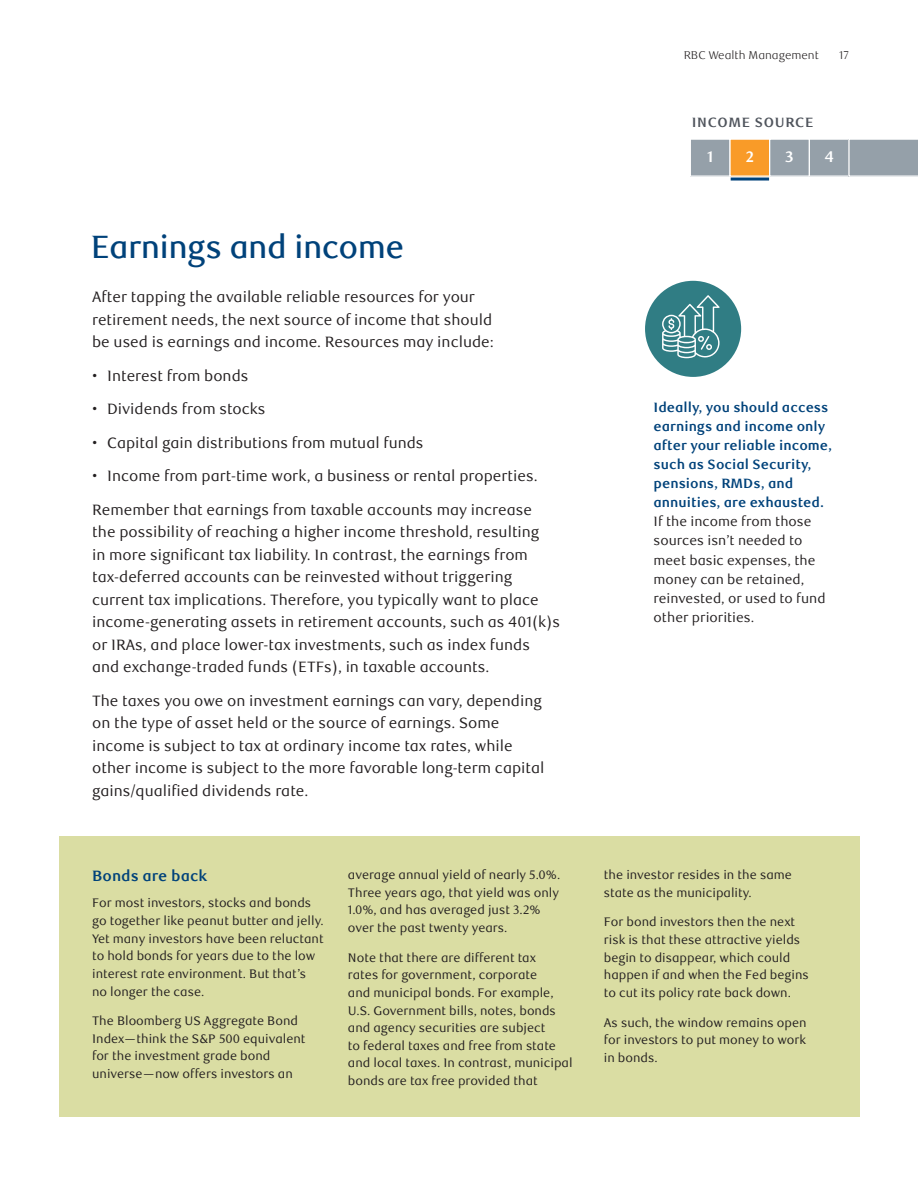
<style>
.page{position:relative;width:918px;height:1188px;background:#fff}
.page>*{position:absolute;margin:0;border:0;box-sizing:border-box;transform-origin:0 0}
.H1_RBC_LND_Headline{font:500 32.25px "RBC Display";color:#00427a}
.RBC_LND_subhead_9pt_chart{font:700 15.3px "RBC Text";color:#fff}
.RBC_LND_Intro_paragraph{font:15px/22.5px "RBC Text";color:#231f20}
.RBC_Text_reg_10pt_bullets{font:15px "RBC Text";color:#231f20}
.RBC_LND_lg_subhead_for_sidebar{font:700 15px "RBC Text";color:#00427a}
.RBC_LND_small_page_note{font:700 13.5px/19.2px "RBC Text";color:#00427a}
.Income_Source_label_gray{font:700 13.5px "RBC Text";letter-spacing:.05em;color:#4f545c}
.LND_RBC_body_8_25{font:12.3px/17.7px "RBC Text";color:#231f20}
.t1{font:300 11.25px "RBC Text";color:#231f20}
.s1{font-weight:400;color:#231f20}
</style>
<div class="page">
<div style="left:59px;top:836px;width:800px;height:281px;background:#dadda3"></div>
<div style="left:645px;top:281px;width:96px;height:96px;background:#307d84;border-radius:50%"></div>
<svg style="left:662px;top:295px;width:58px;height:63px"></svg>
<div style="left:690px;top:139px;width:40px;height:37px;background:#95a0a9"></div>
<div style="left:690px;top:138px;width:41px;height:39px;border:1px solid #fff"></div>
<div style="left:730px;top:139px;width:40px;height:37px;background:#f99b28"></div>
<div style="left:729px;top:138px;width:42px;height:39px;border:1px solid #fff"></div>
<div style="left:770px;top:139px;width:40px;height:37px;background:#95a0a9"></div>
<div style="left:769px;top:138px;width:41px;height:39px;border:1px solid #fff"></div>
<div style="left:809px;top:139px;width:40px;height:37px;background:#95a0a9"></div>
<div style="left:809px;top:138px;width:41px;height:39px;border:1px solid #fff"></div>
<svg style="left:848px;top:138px;width:70px;height:39px"></svg>
<hr style="left:731px;top:178px;width:38px;height:3px;background:#00427a">
<h1 class="H1_RBC_LND_Headline" style="left:91px;top:229px;width:314px">Earnings and income</h1>
<p class="RBC_LND_Intro_paragraph" style="left:92px;top:286px;width:403px">After tapping the available reliable resources for your retirement needs, the next source of income that should be used is earnings and income. Resources may include:</p>
<p class="RBC_Text_reg_10pt_bullets" style="left:92px;top:367px;width:158px">• Interest from bonds</p>
<p class="RBC_Text_reg_10pt_bullets" style="left:92px;top:400px;width:175px">• Dividends from stocks</p>
<p class="RBC_Text_reg_10pt_bullets" style="left:92px;top:434px;width:333px">• Capital gain distributions from mutual funds</p>
<p class="RBC_Text_reg_10pt_bullets" style="left:92px;top:467px;width:447px">• Income from part-time work, a business or rental properties.</p>
<p class="RBC_LND_Intro_paragraph" style="left:92px;top:499px;width:469px">Remember that earnings from taxable accounts may increase<br>the possibility of reaching a higher income threshold, resulting<br>in more significant tax liability. In contrast, the earnings from tax-deferred accounts can be reinvested without triggering current tax implications. Therefore, you typically want to place income-generating assets in retirement accounts, such as 401(k)s or IRAs, and place lower-tax investments, such as index funds and exchange-traded funds (ETFs), in taxable accounts.</p>
<p class="RBC_LND_Intro_paragraph" style="left:92px;top:690px;width:454px">The taxes you owe on investment earnings can vary, depending on the type of asset held or the source of earnings. Some income is subject to tax at ordinary income tax rates, while other income is subject to the more favorable long-term capital gains/qualified dividends rate.</p>
<h2 class="RBC_LND_lg_subhead_for_sidebar" style="left:92px;top:867px;width:117px">Bonds are back</h2>
<p class="LND_RBC_body_8_25" style="left:92px;top:895px;width:233px">For most investors, stocks and bonds go together like peanut butter and jelly.<br>Yet many investors have been reluctant to hold bonds for years due to the low interest rate environment. But that’s no longer the case.</p>
<p class="LND_RBC_body_8_25" style="left:92px;top:1012px;width:215px">The Bloomberg US Aggregate Bond<br>Index—think the S&amp;P 500 equivalent for the investment grade bond universe—now offers investors an</p>
<p class="LND_RBC_body_8_25" style="left:348px;top:866px;width:214px">average annual yield of nearly 5.0%.<br>Three years ago, that yield was only<br>1.0%, and has averaged just 3.2% over the past twenty years.</p>
<p class="LND_RBC_body_8_25" style="left:348px;top:949px;width:226px">Note that there are different tax<br>rates for government, corporate<br>and municipal bonds. For example, U.S. Government bills, notes, bonds and agency securities are subject<br>to federal taxes and free from state and local taxes. In contrast, municipal bonds are tax free provided that</p>
<p class="t1" style="left:684px;top:48px;width:137px">RBC Wealth Management</p>
<p class="t1" style="left:839px;top:48px;width:11px">17</p>
<p class="Income_Source_label_gray" style="left:692px;top:114px;width:124px">INCOME SOURCE</p>
<p class="RBC_LND_subhead_9pt_chart" style="left:707px;top:148px;width:8px">1</p>
<h2 class="RBC_LND_subhead_9pt_chart" style="left:746px;top:148px;width:10px">2</h2>
<p class="RBC_LND_subhead_9pt_chart" style="left:785px;top:148px;width:10px">3</p>
<p class="RBC_LND_subhead_9pt_chart" style="left:824px;top:148px;width:11px">4</p>
<p class="RBC_LND_small_page_note" style="left:654px;top:398px;width:180px">Ideally, you should access earnings and income only after your reliable income, such as Social Security, pensions, RMDs, and annuities, are exhausted.<br><span class="s1">If the income from those sources isn’t needed to meet basic expenses, the money can be retained, reinvested, or used to fund other priorities.</span></p>
<p class="LND_RBC_body_8_25" style="left:604px;top:866px;width:190px">the investor resides in the same state as the municipality.</p>
<p class="LND_RBC_body_8_25" style="left:604px;top:914px;width:207px">For bond investors then the next risk is that these attractive yields begin to disappear, which could happen if and when the Fed begins to cut its policy rate back down.</p>
<p class="LND_RBC_body_8_25" style="left:604px;top:1014px;width:204px;text-align:justify">As such, the window remains open for investors to put money to work in bonds.</p>
</div>
